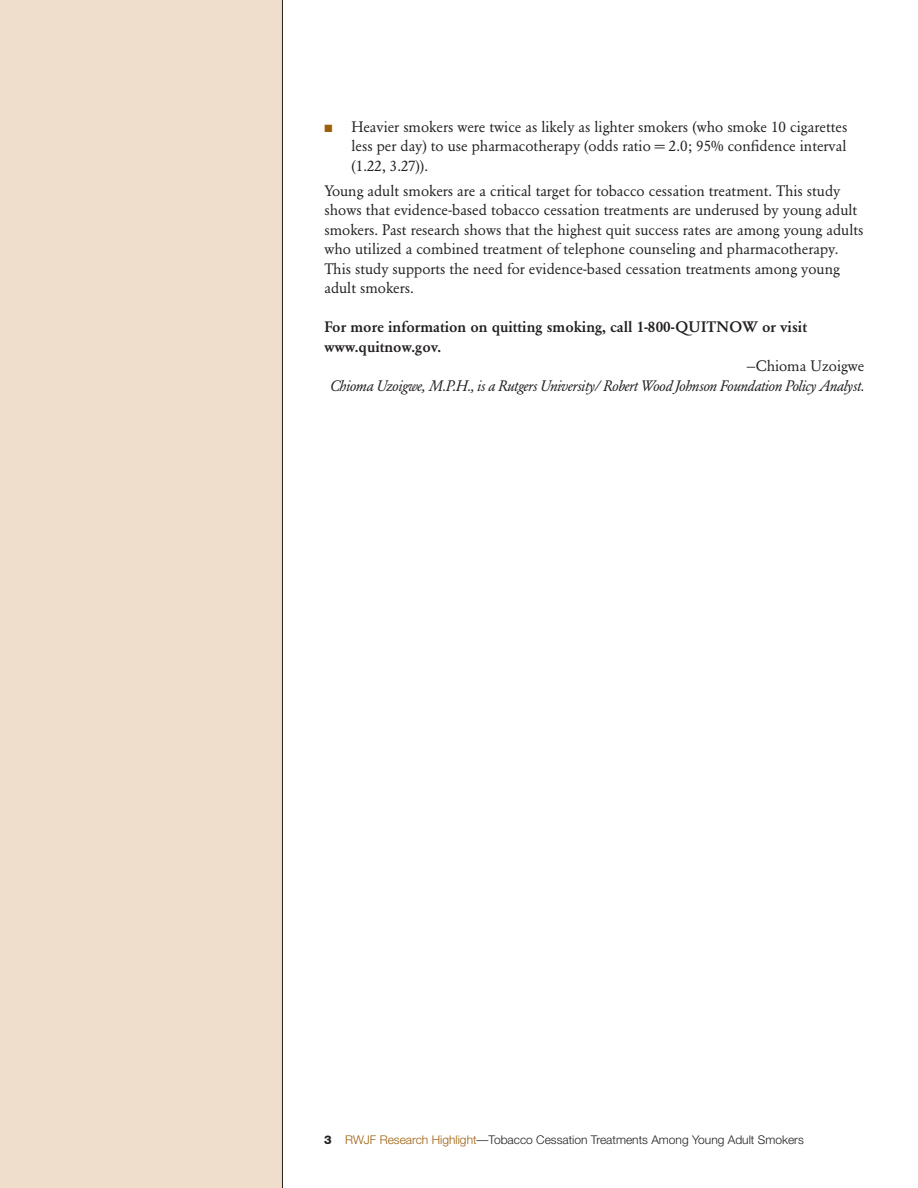
<style>
.page{position:relative;width:918px;height:1188px;background:#fff}
.page>*{position:absolute;margin:0;border:0;box-sizing:border-box;transform-origin:0 0}
.t1{font:15px/19.5px "Garamond BE";color:#231f20;text-align:justify}
.t2{font:italic 15px "Garamond BE";letter-spacing:-.025em;color:#231f20}
.t3{font:500 15px/19.5px "Garamond BE";color:#231f20}
.t4{font:300 12px "Helvetica Neue";color:#231f20}
.s1{color:#9c5f0d}
.s2{font-weight:800}
</style>
<div class="page">
<div style="left:0;top:0;width:282px;height:1188px;background:#eedecb"></div>
<hr style="left:282px;top:0;width:1px;height:1188px;background:#231f20">
<p class="t1" style="left:351px;top:117px;width:497px;text-indent:-27px"><span class="s1">■</span> Heavier smokers were twice as likely as lighter smokers (who smoke 10 cigarettes less per day) to use pharmacotherapy (odds ratio = 2.0; 95% confidence interval (1.22, 3.27)).</p>
<p class="t1" style="left:324px;top:181px;width:540px;text-align:left">Young adult smokers are a critical target for tobacco cessation treatment. This study shows that evidence-based tobacco cessation treatments are underused by young adult smokers. Past research shows that the highest quit success rates are among young adults who utilized a combined treatment of telephone counseling and pharmacotherapy.<br>This study supports the need for evidence-based cessation treatments among young adult smokers.</p>
<p class="t3" style="left:324px;top:317px;width:484px">For more information on quitting smoking, call 1-800-QUITNOW or visit www.quitnow.gov.</p>
<p class="t1" style="left:746px;top:356px;width:120px">—Chioma Uzoigwe</p>
<p class="t2" style="left:330px;top:377px;width:536px">Chioma Uzoigwe, M.P.H., is a Rutgers University/ Robert Wood Johnson Foundation Policy Analyst.</p>
<p class="t4" style="left:324px;top:1132px;width:481px"><span class="s2">3</span> <span class="s1">RWJF Research Highlight</span>—Tobacco Cessation Treatments Among Young Adult Smokers</p>
</div>
